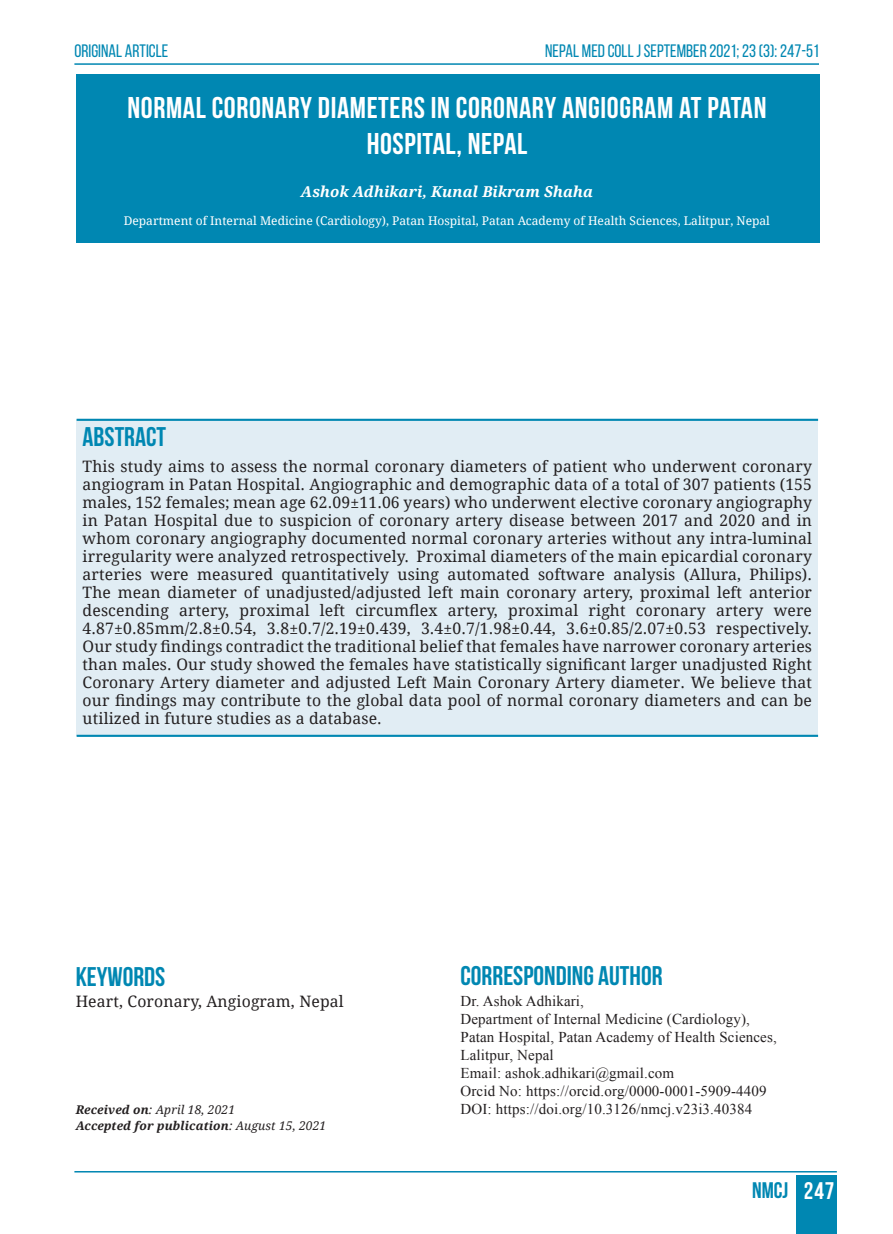
<style>
.page{position:relative;width:893px;height:1234px;background:#fff}
.page>*{position:absolute;margin:0;border:0;box-sizing:border-box;transform-origin:0 0}
.t1{font:700 30px/36px "Bebas Neue";letter-spacing:.02em;color:#fff;text-align:center}
.subhead{font:700 27px "Bebas Neue";color:#0087b2}
.t2{font:700 22.5px "Bebas Neue";color:#0087b2}
.t3{font:18px "Bebas Neue";color:#0087b2}
.MAIN_TEXT_PARA{font:15.75px/18px "Droid Serif";letter-spacing:.01em;color:#231f20;text-align:justify}
.t4{font:15px/18px "Times New Roman";letter-spacing:.01em;color:#231f20}
.MAIN_TEXT_PARA-2{font:italic 700 15px "Droid Serif";letter-spacing:.01em;color:#fff}
.t5{font:12px "Droid Serif";color:#fff}
.t6{font:italic 700 12px "Droid Serif";letter-spacing:.01em;color:#231f20}
.t7{font:italic 12px "Droid Serif";letter-spacing:.01em;color:#231f20}
.s1{font-weight:700}
.s2{font-weight:400}
.s3{font-size:24px;color:#fff}
</style>
<div class="page">
<div style="left:796px;top:1174px;width:41px;height:59px;background:#0087b2"></div>
<hr style="left:74px;top:1170px;width:763px;height:2px;background:#0087b2">
<hr style="left:74px;top:63px;width:745px;height:2px;background:#0087b2">
<div style="left:76px;top:74px;width:744px;height:169px;background:#0087b2"></div>
<div style="left:77px;top:420px;width:741px;height:315px;background:#e1edf4"></div>
<hr style="left:77px;top:418px;width:741px;height:3px;background:#0087b2">
<hr style="left:77px;top:734px;width:741px;height:2px;background:#0087b2">
<p class="t3" style="left:74px;top:41px;width:95px">ORIGINAL ARTICLE</p>
<p class="t3" style="left:545px;top:41px;width:275px">NEPAL MED COLL J SEPTEMBER 2021; 23 (3): 247-51</p>
<p class="t1" style="left:128px;top:89px;width:640px">NORMAL CORONARY DIAMETERS IN CORONARY ANGIOGRAM AT PATAN<br>HOSPITAL, NEPAL</p>
<p class="MAIN_TEXT_PARA-2" style="left:301px;top:181px;width:294px">Ashok Adhikari, Kunal Bikram Shaha</p>
<p class="t5" style="left:124px;top:212px;width:648px">Department of Internal Medicine (Cardiology), Patan Hospital, Patan Academy of Health Sciences, Lalitpur, Nepal</p>
<p class="subhead" style="left:83px;top:422px;width:85px">ABSTRACT</p>
<p class="MAIN_TEXT_PARA" style="left:83px;top:457px;width:731px">This study aims to assess the normal coronary diameters of patient who underwent coronary angiogram in Patan Hospital. Angiographic and demographic data of a total of 307 patients (155 males, 152 females; mean age 62.09±11.06 years) who underwent elective coronary angiography in Patan Hospital due to suspicion of coronary artery disease between 2017 and 2020 and in whom coronary angiography documented normal coronary arteries without any intra-luminal irregularity were analyzed retrospectively. Proximal diameters of the main epicardial coronary arteries were measured quantitatively using automated software analysis (Allura, Philips).<br>The mean diameter of unadjusted/adjusted left main coronary artery, proximal left anterior descending artery, proximal left circumflex artery, proximal right coronary artery were 4.87±0.85mm/2.8±0.54, 3.8±0.7/2.19±0.439, 3.4±0.7/1.98±0.44, 3.6±0.85/2.07±0.53 respectively.<br>Our study findings contradict the traditional belief that females have narrower coronary arteries than males. Our study showed the females have statistically significant larger unadjusted Right Coronary Artery diameter and adjusted Left Main Coronary Artery diameter. We believe that our findings may contribute to the global data pool of normal coronary diameters and can be utilized in future studies as a database.</p>
<p class="subhead" style="left:76px;top:961px;width:91px">KEYWORDS</p>
<p class="MAIN_TEXT_PARA" style="left:76px;top:991px;width:270px">Heart, Coronary, Angiogram, Nepal</p>
<p class="t7" style="left:76px;top:1100px;width:161px"><span class="s1">Received on</span>: April 18, 2021</p>
<p class="t6" style="left:76px;top:1117px;width:252px">Accepted for publication<span class="s2">: August 15, 2021</span></p>
<p class="subhead" style="left:460px;top:960px;width:204px">CORRESPONDING AUTHOR</p>
<p class="t4" style="left:460px;top:991px;width:125px">Dr. Ashok Adhikari,</p>
<p class="t4" style="left:460px;top:1009px;width:291px">Department of Internal Medicine (Cardiology),</p>
<p class="t4" style="left:460px;top:1027px;width:318px">Patan Hospital, Patan Academy of Health Sciences,<br>Lalitpur, Nepal</p>
<p class="t4" style="left:460px;top:1063px;width:215px">Email: ashok.adhikari@gmail.com</p>
<p class="t4" style="left:460px;top:1081px;width:308px">Orcid No: https://orcid.org/0000-0001-5909-4409</p>
<p class="t4" style="left:460px;top:1099px;width:293px">DOI: https://doi.org/10.3126/nmcj.v23i3.40384</p>
<h3 class="t2" style="left:752px;top:1177px;width:84px">NMCJ <span class="s3">247</span></h3>
</div>
